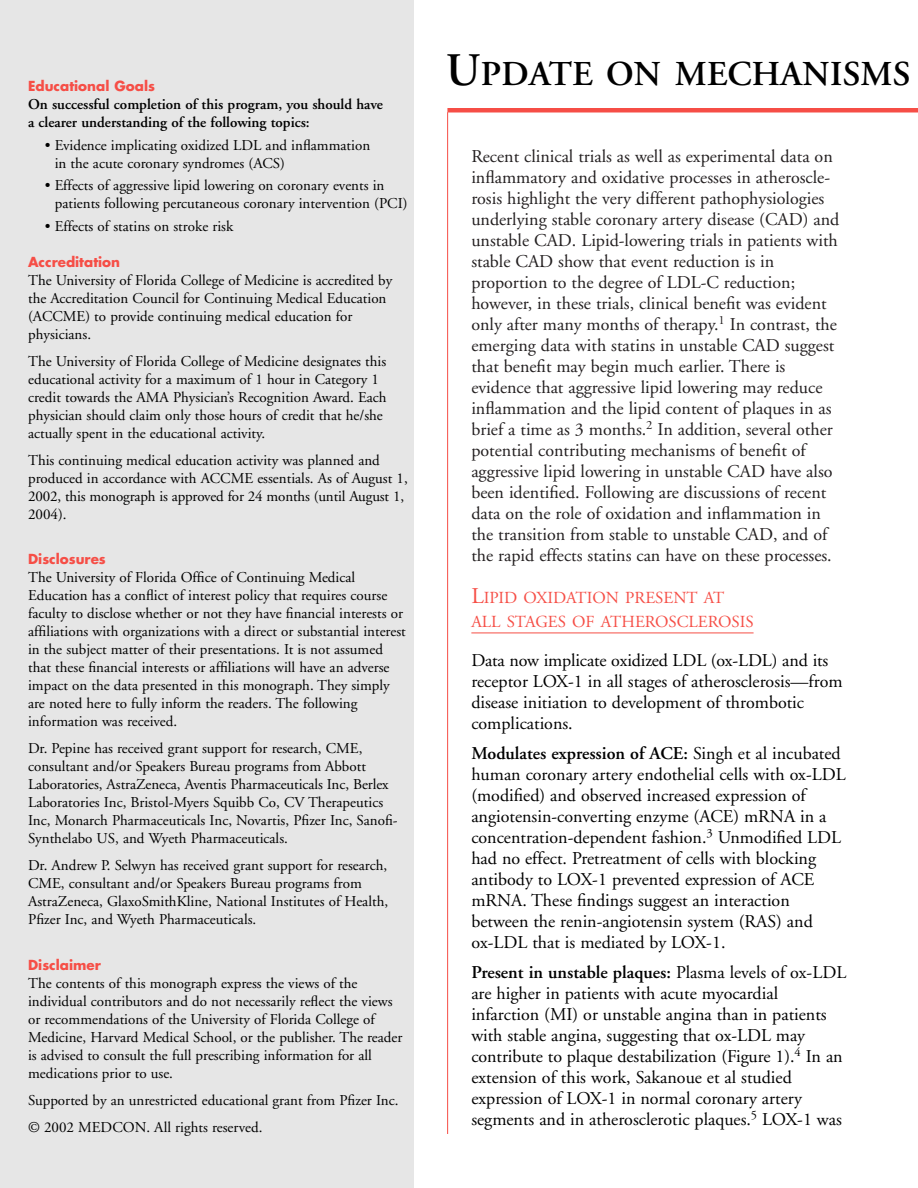
<style>
.page{position:relative;width:918px;height:1188px;background:#fff}
.page>*{position:absolute;margin:0;border:0;box-sizing:border-box;transform-origin:0 0}
.t1{font:600 34.8px "Adobe Garamond";letter-spacing:.005em;color:#000}
.t2{font:18px/21px "Adobe Garamond";color:#000}
.t3{font:18px/21px "Adobe Garamond";color:#231f20}
.t4{font:16.8px/24px "Adobe Garamond";color:#f64e46}
.t5{font:15px/18px "Adobe Garamond";color:#000}
.t6{font:600 15px/18px "Adobe Garamond";color:#000}
.t7{font:700 13.5px "Futura";color:#f64e46}
.s1{font-size:46.5px}
.s2{font-size:22.5px}
.s3{font-weight:600}
</style>
<div class="page">
<hr style="left:471px;top:633px;width:283px;height:1px;background:#f64e46">
<hr style="left:447px;top:112px;width:1px;height:1022px;background:#f64e46">
<div style="left:0;top:0;width:414px;height:1188px;background:#e6e6e6"></div>
<hr style="left:447px;top:108px;width:471px;height:4px;background:#f64e46">
<p class="t7" style="left:28px;top:80px;width:128px">Educational Goals</p>
<p class="t6" style="left:28px;top:97px;width:356px">On successful completion of this program, you should have a clearer understanding of the following topics:</p>
<p class="t5" style="left:55px;top:137px;width:317px;text-indent:-10px">• Evidence implicating oxidized LDL and inflammation in the acute coronary syndromes (ACS)</p>
<p class="t5" style="left:55px;top:178px;width:354px;text-indent:-10px">• Effects of aggressive lipid lowering on coronary events in patients following percutaneous coronary intervention (PCI)</p>
<p class="t5" style="left:45px;top:218px;width:190px">• Effects of statins on stroke risk</p>
<p class="t7" style="left:28px;top:256px;width:94px">Accreditation</p>
<p class="t5" style="left:28px;top:273px;width:366px">The University of Florida College of Medicine is accredited by the Accreditation Council for Continuing Medical Education (ACCME) to provide continuing medical education for physicians.</p>
<p class="t5" style="left:28px;top:354px;width:360px">The University of Florida College of Medicine designates this educational activity for a maximum of 1 hour in Category 1 credit towards the AMA Physician’s Recognition Award. Each physician should claim only those hours of credit that he/she actually spent in the educational activity.</p>
<p class="t5" style="left:28px;top:453px;width:381px">This continuing medical education activity was planned and produced in accordance with ACCME essentials. As of August 1, 2002, this monograph is approved for 24 months (until August 1, 2004).</p>
<p class="t7" style="left:28px;top:553px;width:79px">Disclosures</p>
<p class="t5" style="left:28px;top:570px;width:379px">The University of Florida Office of Continuing Medical Education has a conflict of interest policy that requires course faculty to disclose whether or not they have financial interests or affiliations with organizations with a direct or substantial interest in the subject matter of their presentations. It is not assumed that these financial interests or affiliations will have an adverse impact on the data presented in this monograph. They simply are noted here to fully inform the readers. The following information was received.</p>
<p class="t5" style="left:28px;top:741px;width:371px">Dr. Pepine has received grant support for research, CME, consultant and/or Speakers Bureau programs from Abbott Laboratories, AstraZeneca, Aventis Pharmaceuticals Inc, Berlex Laboratories Inc, Bristol-Myers Squibb Co, CV Therapeutics Inc, Monarch Pharmaceuticals Inc, Novartis, Pfizer Inc, Sanofi-Synthelabo US, and Wyeth Pharmaceuticals.</p>
<p class="t5" style="left:28px;top:858px;width:362px">Dr. Andrew P. Selwyn has received grant support for research, CME, consultant and/or Speakers Bureau programs from AstraZeneca, GlaxoSmithKline, National Institutes of Health, Pfizer Inc, and Wyeth Pharmaceuticals.</p>
<p class="t7" style="left:28px;top:959px;width:74px">Disclaimer</p>
<p class="t5" style="left:28px;top:975px;width:376px">The contents of this monograph express the views of the individual contributors and do not necessarily reflect the views or recommendations of the University of Florida College of Medicine, Harvard Medical School, or the publisher. The reader is advised to consult the full prescribing information for all medications prior to use.</p>
<p class="t5" style="left:28px;top:1088px;width:372px;line-height:27px">Supported by an unrestricted educational grant from Pfizer Inc. © 2002 MEDCON. All rights reserved.</p>
<h1 class="t1" style="left:446px;top:60px;width:466px"><span class="s1">U</span>PDATE ON MECHANISMS</h1>
<p class="t3" style="left:471px;top:148px;width:370px">Recent clinical trials as well as experimental data on inflammatory and oxidative processes in atheroscle&shy;rosis highlight the very different pathophysiologies underlying stable coronary artery disease (CAD) and unstable CAD. Lipid-lowering trials in patients with stable CAD show that event reduction is in proportion to the degree of LDL-C reduction; however, in these trials, clinical benefit was evident only after many months of therapy.<sup>1</sup> In contrast, the emerging data with statins in unstable CAD suggest that benefit may begin much earlier. There is evidence that aggressive lipid lowering may reduce inflammation and the lipid content of plaques in as brief a time as 3 months.<sup>2</sup> In addition, several other potential contributing mechanisms of benefit of aggressive lipid lowering in unstable CAD have also been identified. Following are discussions of recent data on the role of oxidation and inflammation in the transition from stable to unstable CAD, and of the rapid effects statins can have on these processes.</p>
<p class="t4" style="left:471px;top:587px;width:284px"><span class="s2">L</span>IPID OXIDATION PRESENT AT<br>ALL STAGES OF ATHEROSCLEROSIS</p>
<p class="t2" style="left:471px;top:652px;width:373px">Data now implicate oxidized LDL (ox-LDL) and its receptor LOX-1 in all stages of atherosclerosis—from disease initiation to development of thrombotic complications.</p>
<p class="t2" style="left:471px;top:745px;width:376px"><span class="s3">Modulates expression of ACE:</span> Singh et al incubated human coronary artery endothelial cells with ox-LDL (modified) and observed increased expression of angiotensin-converting enzyme (ACE) mRNA in a concentration-dependent fashion.<sup>3</sup> Unmodified LDL had no effect. Pretreatment of cells with blocking antibody to LOX-1 prevented expression of ACE mRNA. These findings suggest an interaction between the renin-angiotensin system (RAS) and ox-LDL that is mediated by LOX-1.</p>
<p class="t2" style="left:471px;top:964px;width:376px"><span class="s3">Present in unstable plaques:</span> Plasma levels of ox-LDL are higher in patients with acute myocardial infarction (MI) or unstable angina than in patients with stable angina, suggesting that ox-LDL may contribute to plaque destabilization (Figure 1).<sup>4</sup> In an extension of this work, Sakanoue et al studied expression of LOX-1 in normal coronary artery segments and in atherosclerotic plaques.<sup>5</sup> LOX-1 was</p>
</div>
